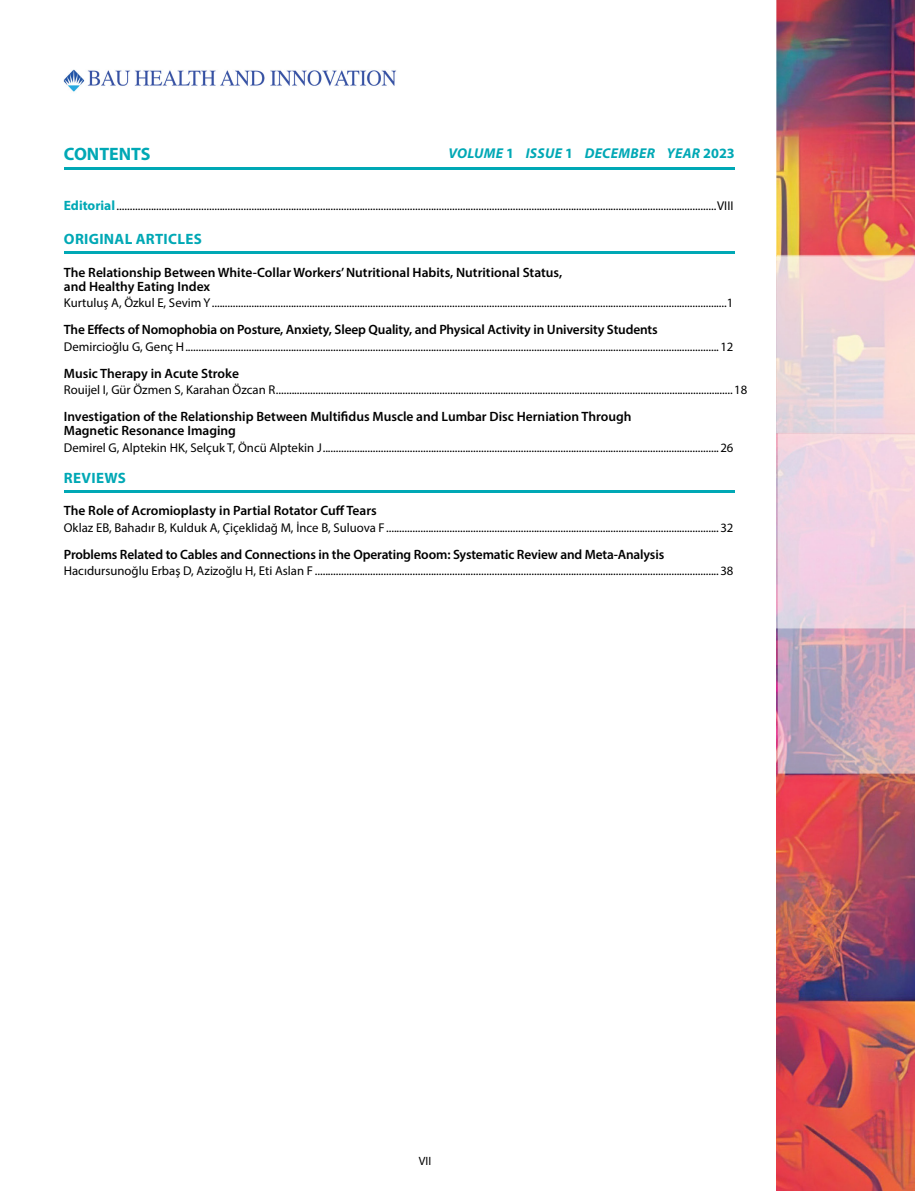
<style>
.page{position:relative;width:915px;height:1191px;background:#fff}
.page>*{position:absolute;margin:0;border:0;box-sizing:border-box;transform-origin:0 0}
.t1{font:700 18px "Myriad Pro";color:#00a8b5}
.t2{font:700 15px "Myriad Pro";letter-spacing:.02em;color:#00a8b5}
.t3{font:italic 700 14.25px "Myriad Pro";letter-spacing:.02em;color:#00a8b5}
.t4{font:600 13.5px/14.2px "Myriad Pro";color:#000}
.t5{font:12.75px "Myriad Pro";color:#000}
.t6{font:12px "Myriad Pro";color:#000}
.s1{font-style:normal}
.s2{font-weight:700;font-size:13.5px;color:#00a8b5}
</style>
<div class="page">
<img style="left:776px;top:0;width:138px;height:1191px">
<hr style="left:64px;top:167px;width:670px;height:2px;background:#00a8b5">
<hr style="left:64px;top:490px;width:670px;height:2px;background:#00a8b5">
<hr style="left:64px;top:251px;width:670px;height:3px;background:#00a8b5">
<img style="left:64px;top:69px;width:332px;height:23px">
<h1 class="t1" style="left:64px;top:142px;width:88px">CONTENTS</h1>
<p class="t3" style="left:448px;top:144px;width:288px">VOLUME <span class="s1">1</span> ISSUE <span class="s1">1</span> DECEMBER YEAR <span class="s1">2023</span></p>
<p class="t5" style="left:64px;top:198px;width:670px"><span class="s2">Editorial</span>...................................................................................................................................................................................................................................VIII</p>
<p class="t2" style="left:64px;top:229px;width:139px">ORIGINAL ARTICLES</p>
<p class="t4" style="left:64px;top:265px;width:499px">The Relationship Between White-Collar Workers’ Nutritional Habits, Nutritional Status, and Healthy Eating Index</p>
<p class="t5" style="left:64px;top:295px;width:671px">Kurtuluş A, Özkul E, Sevim Y...................................................................................................................................................................................................1</p>
<p class="t4" style="left:64px;top:322px;width:595px">The Effects of Nomophobia on Posture, Anxiety, Sleep Quality, and Physical Activity in University Students</p>
<p class="t5" style="left:64px;top:338px;width:670px">Demircioğlu G, Genç H..........................................................................................................................................................................................................12</p>
<p class="t4" style="left:64px;top:366px;width:177px">Music Therapy in Acute Stroke</p>
<p class="t5" style="left:64px;top:382px;width:684px">Rouijel I, Gür Özmen S, Karahan Özcan R .............................................................................................................................................................................18</p>
<p class="t4" style="left:64px;top:409px;width:569px">Investigation of the Relationship Between Multifidus Muscle and Lumbar Disc Herniation Through<br>Magnetic Resonance Imaging</p>
<p class="t5" style="left:64px;top:439px;width:671px">Demirel G, Alptekin HK, Selçuk T, Öncü Alptekin J......................................................................................................................................................26</p>
<p class="t2" style="left:64px;top:468px;width:64px">REVIEWS</p>
<p class="t4" style="left:64px;top:503px;width:314px">The Role of Acromioplasty in Partial Rotator Cuff Tears</p>
<p class="t5" style="left:64px;top:519px;width:670px">Oklaz EB, Bahadır B, Kulduk A, Çiçeklidağ M, İnce B, Suluova F..............................................................................................................................32</p>
<p class="t4" style="left:64px;top:547px;width:601px">Problems Related to Cables and Connections in the Operating Room: Systematic Review and Meta-Analysis</p>
<p class="t5" style="left:64px;top:563px;width:671px">Hacıdursunoğlu Erbaş D, Azizoğlu H, Eti Aslan F .........................................................................................................................................................38</p>
<p class="t6" style="left:418px;top:1154px;width:14px">VII</p>
</div>
